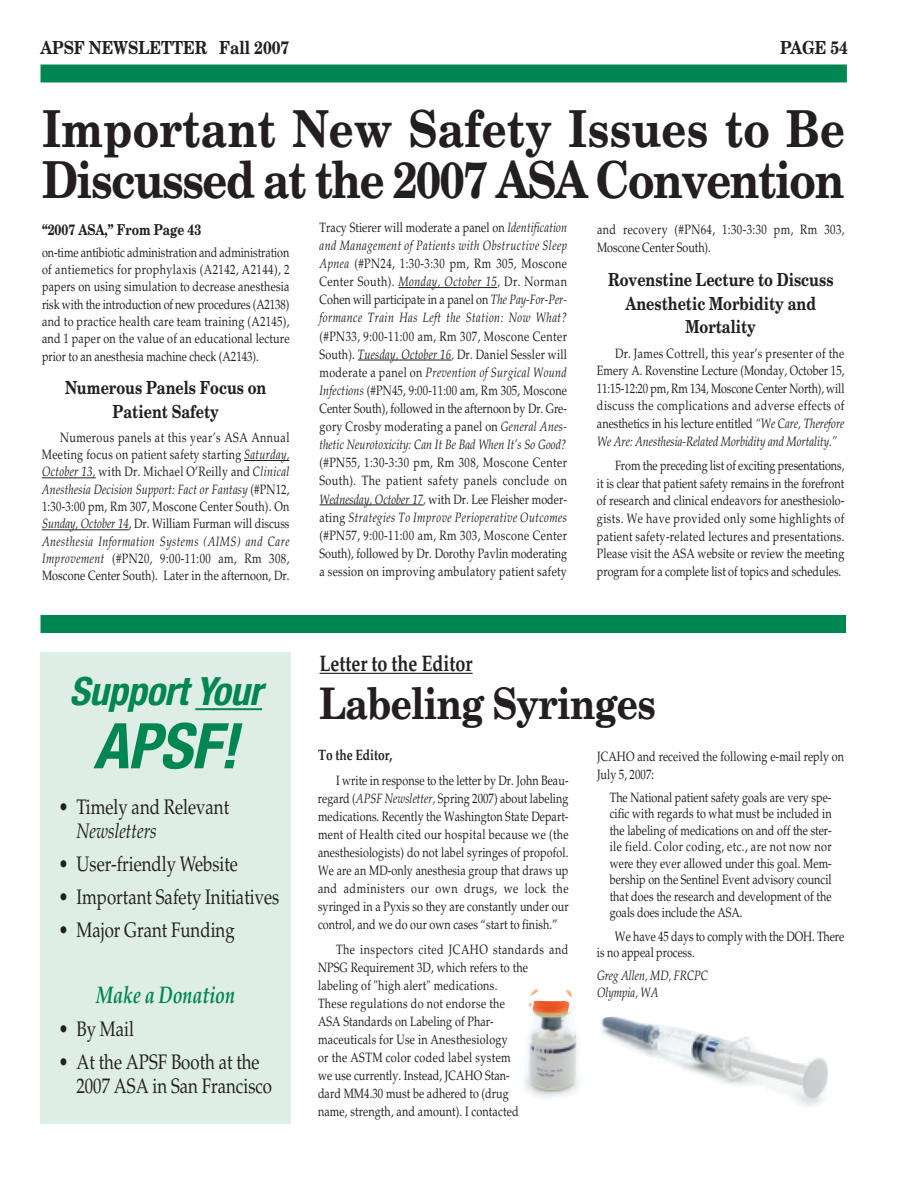
<style>
.page{position:relative;width:918px;height:1188px;background:#fff}
.page>*{position:absolute;margin:0;border:0;box-sizing:border-box;transform-origin:0 0}
.t1{font:italic 700 condensed 63px "Helvetica Neue";color:#008751}
.t2{font:700 51px/51px "New Century Schlbk";letter-spacing:-.035em;color:#231f20;scale:.85 1}
.t3{font:700 43.5px "New Century Schlbk";letter-spacing:-.015em;color:#231f20;scale:.85 1}
.t4{font:italic 700 condensed 39px "Helvetica Neue";letter-spacing:-.015em;color:#008751}
.t5{font:italic 700 24px "Palatino";letter-spacing:-.005em;color:#008751;scale:.75 1}
.t6{font:700 22.5px "Palatino";color:#231f20;scale:.8 1}
.t7{font:21px/24px "Palatino";color:#231f20;scale:.8 1}
.t8{font:italic 21px "Palatino";color:#231f20;scale:.8 1}
.t9{font:700 18px/23.7px "New Century Schlbk";color:#231f20;text-align:center;scale:.8 1}
.t10{font:700 18px "New Century Schlbk";color:#231f20;scale:.85 1}
.t11{font:700 15px "New Century Schlbk";color:#231f20;scale:.8 1}
.t12{font:700 15px "Palatino";color:#231f20;scale:.8 1}
.t13{font:13.5px/18px "Palatino";letter-spacing:.005em;color:#231f20;text-align:justify;scale:.8 1}
.t14{font:italic 13.5px/18.1px "Palatino";letter-spacing:.04em;color:#231f20;text-align:justify;scale:.8 1}
.t15{font:13.5px/17.7px "Palatino";letter-spacing:.04em;color:#231f20;scale:.8 1}
.t16{font:italic 13.5px/16.5px "Palatino";color:#231f20;scale:.8 1}
.s1{font-style:italic}
.s2{font-style:normal}
</style>
<div class="page">
<div style="left:40px;top:64px;width:807px;height:18px;background:#008751"></div>
<hr style="left:244px;top:460px;width:46px;height:1px;background:#231f20">
<hr style="left:42px;top:478px;width:54px;height:1px;background:#231f20">
<hr style="left:42px;top:529px;width:87px;height:1px;background:#231f20">
<hr style="left:399px;top:287px;width:98px;height:1px;background:#231f20">
<hr style="left:358px;top:360px;width:93px;height:1px;background:#231f20">
<hr style="left:320px;top:505px;width:103px;height:1px;background:#231f20">
<div style="left:40px;top:652px;width:251px;height:472px;background:#deede6"></div>
<hr style="left:195px;top:708px;width:20px;height:2px;background:#008751">
<hr style="left:212px;top:708px;width:50px;height:2px;background:#008751">
<div style="left:40px;top:615px;width:806px;height:18px;background:#008751"></div>
<img style="left:524px;top:988px;width:304px;height:119px">
<hr style="left:320px;top:673px;width:153px;height:1px;background:#231f20">
<h3 class="t10" style="left:40px;top:41px;width:294px">APSF NEWSLETTER Fall 2007</h3>
<h3 class="t10" style="left:780px;top:41px;width:81px">PAGE 54</h3>
<h2 class="t2" style="left:42px;top:108px;width:946px">Important New Safety Issues to Be<br>Discussed at the 2007 ASA Convention</h2>
<p class="t11" style="left:42px;top:224px;width:201px">“2007 ASA,” From Page 43</p>
<p class="t13" style="left:42px;top:245px;width:311px;line-height:17.4px">on-time antibiotic administration and administration of antiemetics for prophylaxis (A2142, A2144), 2 papers on using simulation to decrease anesthesia risk with the introduction of new procedures (A2138) and to practice health care team training (A2145), and 1 paper on the value of an educational lecture prior to an anesthesia machine check (A2143).</p>
<h3 class="t9" style="left:65px;top:378px;width:253px">Numerous Panels Focus on<br>Patient Safety</h3>
<p class="t13" style="left:42px;top:430px;width:311px;line-height:17.4px;text-indent:18px">Numerous panels at this year’s ASA Annual Meeting focus on patient safety starting <span class="s1">Saturday, October 13,</span> with Dr. Michael O’Reilly and <span class="s1">Clinical Anesthesia Decision Support: Fact or Fantasy</span> (#PN12, 1:30-3:00 pm, Rm 307, Moscone Center South). On <span class="s1">Sunday, October 14</span>, Dr. William Furman will discuss <span class="s1">Anesthesia Information Systems (AIMS) and Care Improvement</span> (#PN20, 9:00-11:00 am, Rm 308, Moscone Center South). Later in the afternoon, Dr.</p>
<p class="t14" style="left:319px;top:220px;width:311px"><span class="s2">Tracy Stierer will moderate a panel on</span> Identification and Management of Patients with Obstructive Sleep Apnea <span class="s2">(#PN24, 1:30-3:30 pm, Rm 305, Moscone Center South).</span> Monday, October 15<span class="s2">, Dr. Norman Cohen will participate in a panel on</span> The Pay-For-Per&shy;formance Train Has Left the Station: Now What?</p>
<p class="t13" style="left:319px;top:328px;width:311px">(#PN33, 9:00-11:00 am, Rm 307, Moscone Center South). <span class="s1">Tuesday, October 16,</span> Dr. Daniel Sessler will moderate a panel on <span class="s1">Prevention of Surgical Wound Infections</span> (#PN45, 9:00-11:00 am, Rm 305, Moscone Center South), followed in the afternoon by Dr. Gre&shy;gory Crosby moderating a panel on <span class="s1">General Anes&shy;thetic Neurotoxicity: Can It Be Bad When It’s So Good?</span></p>
<p class="t13" style="left:319px;top:455px;width:311px">(#PN55, 1:30-3:30 pm, Rm 308, Moscone Center South). The patient safety panels conclude on <span class="s1">Wednesday, October 17,</span> with Dr. Lee Fleisher moder&shy;ating <span class="s1">Strategies To Improve Perioperative Outcomes </span>(#PN57, 9:00-11:00 am, Rm 303, Moscone Center South), followed by Dr. Dorothy Pavlin moderating a session on improving ambulatory patient safety</p>
<p class="t15" style="left:597px;top:222px;width:311px">and recovery (#PN64, 1:30-3:30 pm, Rm 303,<br>Moscone Center South).</p>
<h3 class="t9" style="left:608px;top:269px;width:283px">Rovenstine Lecture to Discuss<br>Anesthetic Morbidity and<br>Mortality</h3>
<p class="t13" style="left:597px;top:346px;width:311px;text-indent:18px">Dr. James Cottrell, this year’s presenter of the Emery A. Rovenstine Lecture (Monday, October 15, 11:15-12:20 pm, Rm 134, Moscone Center North), will discuss the complications and adverse effects of anesthetics in his lecture entitled <span class="s1">“We Care, Therefore We Are: Anesthesia-Related Morbidity and Mortality.”</span></p>
<p class="t13" style="left:597px;top:458px;width:311px;text-indent:18px">From the preceding list of exciting presentations, it is clear that patient safety remains in the forefront of research and clinical endeavors for anesthesiolo&shy;gists. We have provided only some highlights of patient safety-related lectures and presentations.<br>Please visit the ASA website or review the meeting program for a complete list of topics and schedules.</p>
<h3 class="t4" style="left:69px;top:677px;width:194px">Support Your</h3>
<h1 class="t1" style="left:93px;top:723px;width:146px">APSF!</h1>
<h3 class="t7" style="left:58px;top:797px;width:215px">• Timely and Relevant</h3>
<h3 class="t8" style="left:76px;top:823px;width:102px">Newsletters</h3>
<h3 class="t7" style="left:58px;top:854px;width:226px">• User-friendly Website</h3>
<h3 class="t7" style="left:58px;top:887px;width:278px">• Important Safety Initiatives</h3>
<h3 class="t7" style="left:58px;top:920px;width:222px">• Major Grant Funding</h3>
<h3 class="t5" style="left:96px;top:985px;width:187px">Make a Donation</h3>
<h3 class="t7" style="left:58px;top:1019px;width:96px">• By Mail</h3>
<h3 class="t7" style="left:77px;top:1052px;width:246px;text-indent:-18px">• At the APSF Booth at the<br>2007 ASA in San Francisco</h3>
<h3 class="t6" style="left:320px;top:655px;width:193px">Letter to the Editor</h3>
<h3 class="t3" style="left:320px;top:688px;width:397px">Labeling Syringes</h3>
<p class="t12" style="left:318px;top:749px;width:95px">To the Editor,</p>
<p class="t13" style="left:318px;top:773px;width:315px;text-indent:18px">I write in response to the letter by Dr. John Beau&shy;regard (<span class="s1">APSF Newsletter,</span> Spring 2007) about labeling medications. Recently the Washington State Depart&shy;ment of Health cited our hospital because we (the anesthesiologists) do not label syringes of propofol.<br>We are an MD-only anesthesia group that draws up and administers our own drugs, we lock the syringed in a Pyxis so they are constantly under our control, and we do our own cases “start to finish.”</p>
<p class="t13" style="left:318px;top:942px;width:315px;text-align:left;text-indent:18px">The inspectors cited JCAHO standards and NPSG Requirement 3D, which refers to the labeling of "high alert" medications.<br>These regulations do not endorse the<br>ASA Standards on Labeling of Phar-<br>maceuticals for Use in Anesthesiology<br>or the ASTM color coded label system<br>we use currently. Instead, JCAHO Stan-<br>dard MM4.30 must be adhered to (drug<br>name, strength, and amount). I contacted</p>
<p class="t13" style="left:597px;top:749px;width:311px">JCAHO and received the following e-mail reply on<br>July 5, 2007:</p>
<p class="t13" style="left:610px;top:791px;width:279px;line-height:16.5px">The National patient safety goals are very spe&shy;cific with regards to what must be included in the labeling of medications on and off the ster&shy;ile field. Color coding, etc., are not now nor were they ever allowed under this goal. Mem&shy;bership on the Sentinel Event advisory council that does the research and development of the goals does include the ASA.</p>
<p class="t13" style="left:597px;top:929px;width:311px;line-height:16.5px;text-indent:18px">We have 45 days to comply with the DOH. There is no appeal process.</p>
<p class="t16" style="left:597px;top:969px;width:140px">Greg Allen, MD, FRCPC<br>Olympia, WA</p>
</div>
